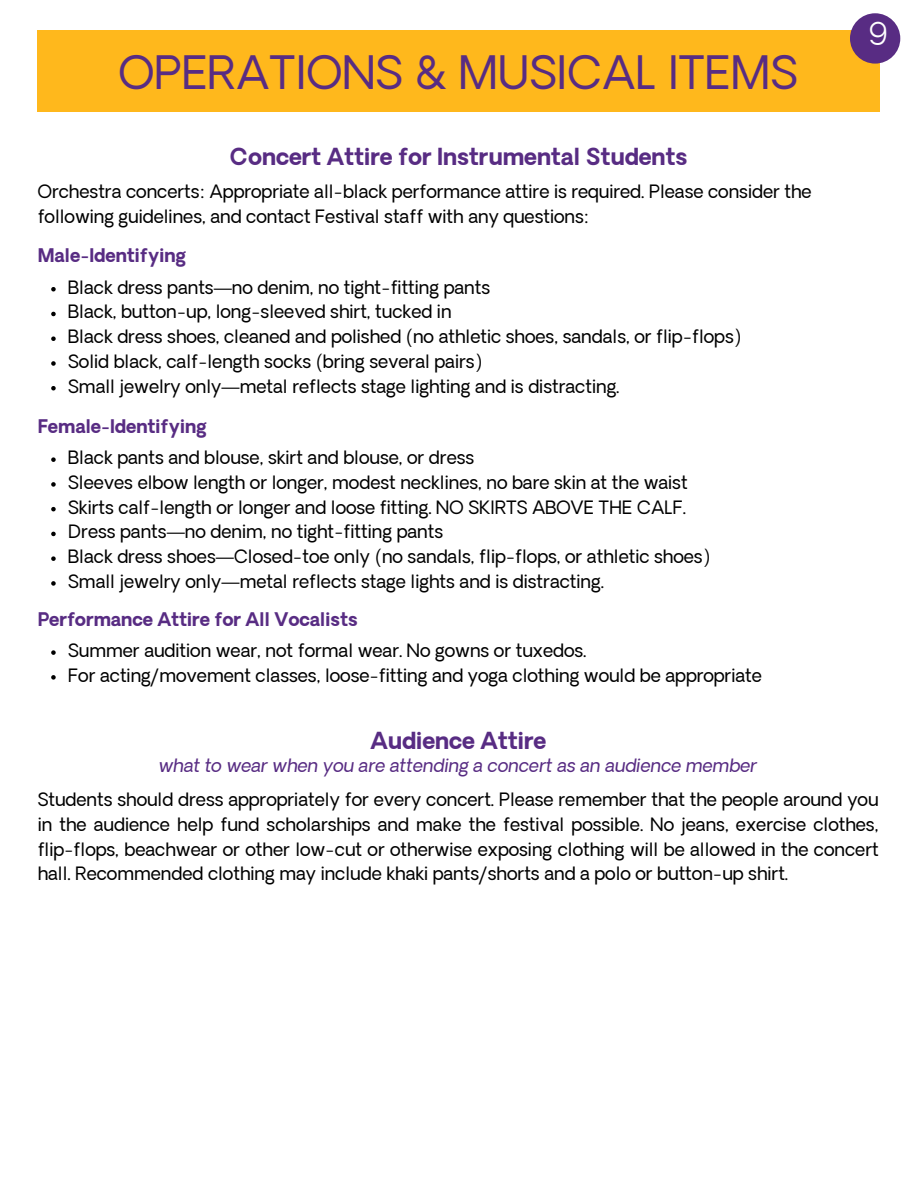
<style>
.page{position:relative;width:918px;height:1188px;background:#fff}
.page>*{position:absolute;margin:0;border:0;box-sizing:border-box;transform-origin:0 0}
.t1{font:45px "Oakes Grotesk";color:#582c83}
.t2{font:300 30.75px "Oakes Grotesk";color:#fff}
.t3{font:700 22.5px "Oakes Grotesk";color:#582c83}
.t4{font:18px/24.8px "Oakes Grotesk";color:#000}
.t5{font:700 18px "Oakes Grotesk";color:#582c83}
.t6{font:italic 18px "Oakes Grotesk";color:#582c83}
</style>
<div class="page">
<div style="left:38px;top:30px;width:841px;height:81px;background:#ffb81c"></div>
<svg style="left:51px;top:287px;width:5px;height:4px"></svg>
<svg style="left:51px;top:312px;width:5px;height:4px"></svg>
<svg style="left:51px;top:336px;width:5px;height:5px"></svg>
<svg style="left:51px;top:361px;width:5px;height:5px"></svg>
<svg style="left:51px;top:386px;width:5px;height:4px"></svg>
<svg style="left:51px;top:457px;width:5px;height:5px"></svg>
<svg style="left:51px;top:482px;width:5px;height:5px"></svg>
<svg style="left:51px;top:507px;width:5px;height:4px"></svg>
<svg style="left:51px;top:532px;width:5px;height:4px"></svg>
<svg style="left:51px;top:556px;width:5px;height:5px"></svg>
<svg style="left:51px;top:581px;width:5px;height:5px"></svg>
<svg style="left:51px;top:650px;width:5px;height:5px"></svg>
<svg style="left:51px;top:675px;width:5px;height:5px"></svg>
<div style="left:850px;top:13px;width:50px;height:51px;background:#582c83;border-radius:50%"></div>
<h1 class="t1" style="left:119px;top:55px;width:680px">OPERATIONS &amp; MUSICAL ITEMS</h1>
<p class="t3" style="left:230px;top:148px;width:459px">Concert Attire for Instrumental Students</p>
<p class="t4" style="left:38px;top:181px;width:776px">Orchestra concerts: Appropriate all-black performance attire is required. Please consider the following guidelines, and contact Festival staff with any questions:</p>
<p class="t5" style="left:38px;top:249px;width:150px">Male-Identifying</p>
<p class="t4" style="left:68px;top:277px;width:674px">Black dress pants—no denim, no tight-fitting pants<br>Black, button-up, long-sleeved shirt, tucked in<br>Black dress shoes, cleaned and polished (no athletic shoes, sandals, or flip-flops)<br>Solid black, calf-length socks (bring several pairs)<br>Small jewelry only—metal reflects stage lighting and is distracting.</p>
<p class="t5" style="left:38px;top:419px;width:171px">Female-Identifying</p>
<p class="t4" style="left:68px;top:447px;width:643px">Black pants and blouse, skirt and blouse, or dress<br>Sleeves elbow length or longer, modest necklines, no bare skin at the waist Skirts calf-length or longer and loose fitting. NO SKIRTS ABOVE THE CALF.<br>Dress pants—no denim, no tight-fitting pants<br>Black dress shoes—Closed-toe only (no sandals, flip-flops, or athletic shoes)<br>Small jewelry only—metal reflects stage lights and is distracting.</p>
<p class="t5" style="left:38px;top:612px;width:321px">Performance Attire for All Vocalists</p>
<p class="t4" style="left:68px;top:640px;width:695px">Summer audition wear, not formal wear. No gowns or tuxedos.<br>For acting/movement classes, loose-fitting and yoga clothing would be appropriate</p>
<p class="t3" style="left:371px;top:732px;width:177px">Audience Attire</p>
<p class="t6" style="left:159px;top:758px;width:600px">what to wear when you are attending a concert as an audience member</p>
<h2 class="t2" style="left:868px;top:22px;width:21px">9</h2>
<p class="t4" style="left:38px;top:789px;width:843px;text-align:justify">Students should dress appropriately for every concert. Please remember that the people around you in the audience help fund scholarships and make the festival possible. No jeans, exercise clothes, flip-flops, beachwear or other low-cut or otherwise exposing clothing will be allowed in the concert hall. Recommended clothing may include khaki pants/shorts and a polo or button-up shirt.</p>
</div>
